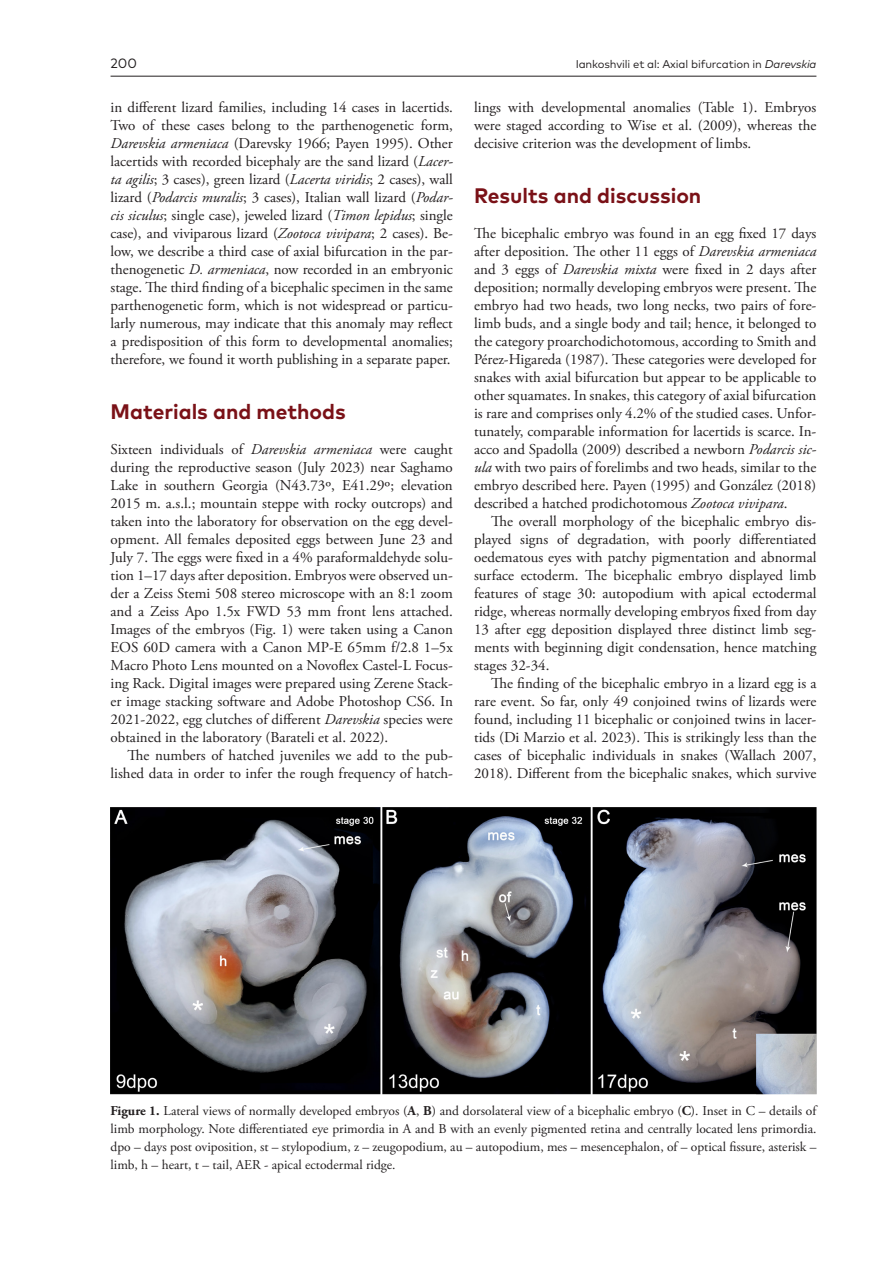
<style>
.page{position:relative;width:893px;height:1263px;background:#fff}
.page>*{position:absolute;margin:0;border:0;box-sizing:border-box;transform-origin:0 0}
.H_-_1_level{font:700 21px "FF Mark Pro";color:#7a1117}
.Body_text{font:15px/18px "Adobe Garamond Pro";color:#231f20;text-align:justify}
.Body_text_-_no_inden{font:15px/18px "Adobe Garamond Pro";color:#231f20;text-align:justify}
.FIG_Caption{font:13.5px/18px "Adobe Garamond Pro";color:#231f20;text-align:justify}
.t1{font:13.5px "FF Mark Pro";color:#231f20}
.t2{font:11.25px "FF Mark Pro";letter-spacing:-.01em;color:#231f20}
.s1{font-style:italic}
.s2{font-weight:700}
</style>
<div class="page">
<hr style="left:111px;top:76px;width:705px;height:1px;background:#231f20">
<img style="left:111px;top:807px;width:705px;height:287px">
<p class="t1" style="left:111px;top:54px;width:28px">200</p>
<p class="t2" style="left:576px;top:56px;width:242px">Iankoshvili et al: Axial bifurcation in <span class="s1">Darevskia</span></p>
<p class="Body_text" style="left:111px;top:98px;width:344px">in different lizard families, including 14 cases in lacertids.<br>Two of these cases belong to the parthenogenetic form, <span class="s1">Darevskia armeniaca</span> (Darevsky 1966; Payen 1995). Other lacertids with recorded bicephaly are the sand lizard (<span class="s1">Lacer&shy;ta agilis</span>; 3 cases), green lizard (<span class="s1">Lacerta viridis</span>; 2 cases), wall lizard (<span class="s1">Podarcis muralis</span>; 3 cases), Italian wall lizard (<span class="s1">Podar&shy;cis siculus</span>; single case), jeweled lizard (<span class="s1">Timon lepidus</span>; single case), and viviparous lizard (<span class="s1">Zootoca vivipara</span>; 2 cases). Be&shy;low, we describe a third case of axial bifurcation in the par&shy;thenogenetic <span class="s1">D. armeniaca</span>, now recorded in an embryonic stage. The third finding of a bicephalic specimen in the same parthenogenetic form, which is not widespread or particu&shy;larly numerous, may indicate that this anomaly may reflect a predisposition of this form to developmental anomalies; therefore, we found it worth publishing in a separate paper.</p>
<p class="H_-_1_level" style="left:111px;top:395px;width:237px">Materials and methods</p>
<p class="Body_text_-_no_inden" style="left:111px;top:440px;width:344px">Sixteen individuals of <span class="s1">Darevskia armeniaca</span> were caught during the reproductive season (July 2023) near Saghamo Lake in southern Georgia (N43.73º, E41.29º; elevation 2015 m. a.s.l.; mountain steppe with rocky outcrops) and taken into the laboratory for observation on the egg devel&shy;opment. All females deposited eggs between June 23 and July 7. The eggs were fixed in a 4% paraformaldehyde solu&shy;tion 1–17 days after deposition. Embryos were observed un&shy;der a Zeiss Stemi 508 stereo microscope with an 8:1 zoom and a Zeiss Apo 1.5x FWD 53 mm front lens attached.<br>Images of the embryos (Fig. 1) were taken using a Canon EOS 60D camera with a Canon MP-E 65mm f/2.8 1–5x Macro Photo Lens mounted on a Novoflex Castel-L Focus&shy;ing Rack. Digital images were prepared using Zerene Stack&shy;er image stacking software and Adobe Photoshop CS6. In 2021-2022, egg clutches of different <span class="s1">Darevskia</span> species were obtained in the laboratory (Barateli et al. 2022).</p>
<p class="Body_text" style="left:111px;top:746px;width:344px;text-align:right">The numbers of hatched juveniles we add to the pub&shy;lished data in order to infer the rough frequency of hatch-</p>
<p class="Body_text" style="left:474px;top:98px;width:344px">lings with developmental anomalies (Table 1). Embryos were staged according to Wise et al. (2009), whereas the decisive criterion was the development of limbs.</p>
<p class="H_-_1_level" style="left:474px;top:179px;width:229px">Results and discussion</p>
<p class="Body_text_-_no_inden" style="left:474px;top:224px;width:344px">The bicephalic embryo was found in an egg fixed 17 days after deposition. The other 11 eggs of <span class="s1">Darevskia armeniaca </span>and 3 eggs of <span class="s1">Darevskia mixta</span> were fixed in 2 days after deposition; normally developing embryos were present. The embryo had two heads, two long necks, two pairs of fore&shy;limb buds, and a single body and tail; hence, it belonged to the category proarchodichotomous, according to Smith and Pérez-Higareda (1987). These categories were developed for snakes with axial bifurcation but appear to be applicable to other squamates. In snakes, this category of axial bifurcation is rare and comprises only 4.2% of the studied cases. Unfor&shy;tunately, comparable information for lacertids is scarce. In&shy;acco and Spadolla (2009) described a newborn <span class="s1">Podarcis sic&shy;ula</span> with two pairs of forelimbs and two heads, similar to the embryo described here. Payen (1995) and González (2018) described a hatched prodichotomous <span class="s1">Zootoca vivipara</span>.</p>
<p class="Body_text" style="left:474px;top:512px;width:344px;text-indent:17px">The overall morphology of the bicephalic embryo dis&shy;played signs of degradation, with poorly differentiated oedematous eyes with patchy pigmentation and abnormal surface ectoderm. The bicephalic embryo displayed limb features of stage 30: autopodium with apical ectodermal ridge, whereas normally developing embryos fixed from day 13 after egg deposition displayed three distinct limb seg&shy;ments with beginning digit condensation, hence matching stages 32-34.</p>
<p class="Body_text" style="left:474px;top:674px;width:344px;text-indent:17px">The finding of the bicephalic embryo in a lizard egg is a rare event. So far, only 49 conjoined twins of lizards were found, including 11 bicephalic or conjoined twins in lacer&shy;tids (Di Marzio et al. 2023). This is strikingly less than the cases of bicephalic individuals in snakes (Wallach 2007, 2018). Different from the bicephalic snakes, which survive</p>
<p class="FIG_Caption" style="left:111px;top:1102px;width:707px"><span class="s2">Figure 1.</span> Lateral views of normally developed embryos (<span class="s2">A</span>, <span class="s2">B</span>) and dorsolateral view of a bicephalic embryo (<span class="s2">C</span>). Inset in C – details of limb morphology. Note differentiated eye primordia in A and B with an evenly pigmented retina and centrally located lens primordia. dpo – days post oviposition, st – stylopodium, z – zeugopodium, au – autopodium, mes – mesencephalon, of – optical fissure, asterisk – limb, h – heart, t – tail, AER - apical ectodermal ridge.</p>
</div>
